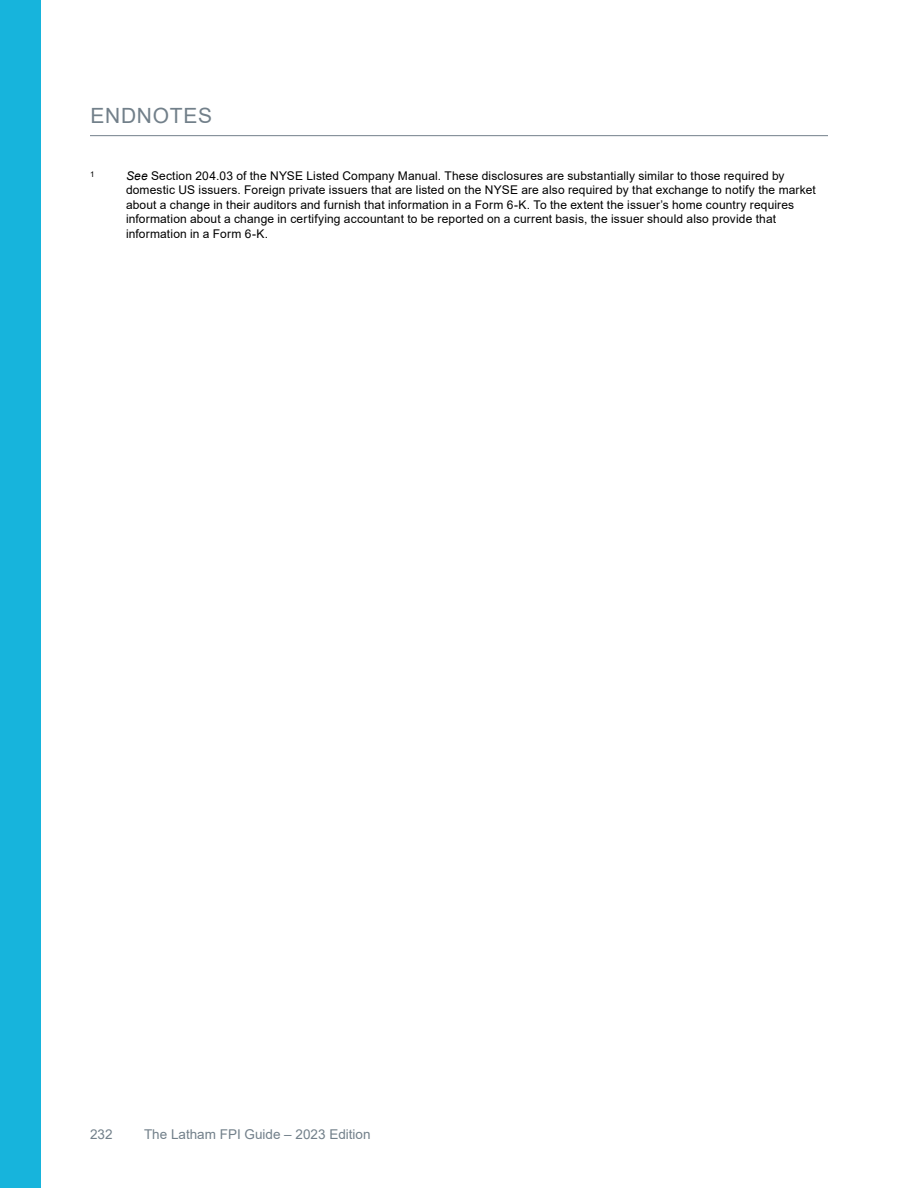
<style>
.page{position:relative;width:918px;height:1188px;background:#fff}
.page>*{position:absolute;margin:0;border:0;box-sizing:border-box;transform-origin:0 0}
.BD_ENDNOTES_CHAPTER_HEADING{font:21px "Arial";letter-spacing:.035em;color:#72808a}
.t1{font:13.5px "Arial";color:#72808a}
.BD_ENDNOTE_TEXT{font:12px/14.4px "Arial";letter-spacing:.01em;color:#000}
.BD_ENDNOTE_TEXT-2{font:7.8px "Arial";color:#000}
.s1{font-style:italic}
</style>
<div class="page">
<div style="left:0;top:0;width:40px;height:1188px;background:#17b4dc"></div>
<hr style="left:90px;top:135px;width:738px;height:1px;background:#72808a">
<p class="BD_ENDNOTES_CHAPTER_HEADING" style="left:90px;top:101px;width:123px">ENDNOTES</p>
<p class="BD_ENDNOTE_TEXT-2" style="left:90px;top:169px;width:6px">1</p>
<p class="BD_ENDNOTE_TEXT" style="left:126px;top:169px;width:691px"><span class="s1">See</span> Section 204.03 of the NYSE Listed Company Manual. These disclosures are substantially similar to those required by domestic US issuers. Foreign private issuers that are listed on the NYSE are also required by that exchange to notify the market about a change in their auditors and furnish that information in a Form 6-K. To the extent the issuer’s home country requires information about a change in certifying accountant to be reported on a current basis, the issuer should also provide that information in a Form 6-K.</p>
<p class="t1" style="left:90px;top:1125px;width:24px">232</p>
<p class="t1" style="left:144px;top:1125px;width:228px">The Latham FPI Guide – 2023 Edition</p>
</div>
